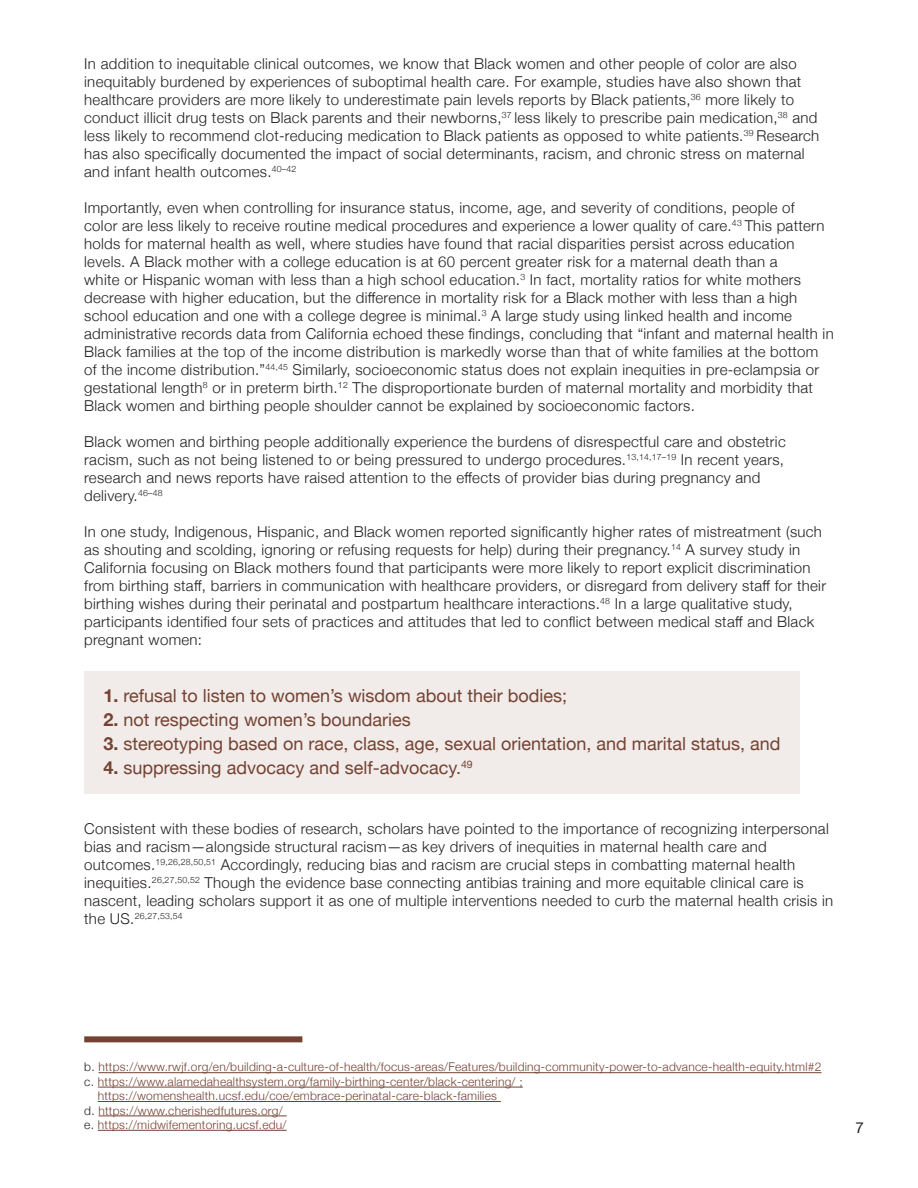
<style>
.page{position:relative;width:918px;height:1188px;background:#fff}
.page>*{position:absolute;margin:0;border:0;box-sizing:border-box;transform-origin:0 0}
.t1{font:18px "Helvetica Neue";color:#744232}
.t2{font:300 15px/18px "Helvetica Neue";letter-spacing:.02em;color:#231f20}
.t3{font:15px "Helvetica Neue";color:#231f20}
.t4{font:300 12px "Helvetica Neue";letter-spacing:.02em;color:#744232}
.t5{font:300 8.7px "Helvetica Neue";letter-spacing:.02em;color:#231f20}
.s1{font-weight:700}
.s2{font-size:15px}
.s3{color:#231f20}
</style>
<div class="page">
<div style="left:84px;top:672px;width:716px;height:122px;background:#f1ecea"></div>
<div style="left:84px;top:1036px;width:218px;height:6px;background:#744232"></div>
<hr style="left:99px;top:1072px;width:723px;height:1px;background:#744232">
<hr style="left:98px;top:1087px;width:425px;height:1px;background:#744232">
<hr style="left:98px;top:1101px;width:403px;height:1px;background:#744232">
<hr style="left:99px;top:1116px;width:188px;height:1px;background:#744232">
<hr style="left:98px;top:1130px;width:189px;height:1px;background:#744232">
<p class="t2" style="left:84px;top:53px;width:737px">In addition to inequitable clinical outcomes, we know that Black women and other people of color are also inequitably burdened by experiences of suboptimal health care. For example, studies have also shown that healthcare providers are more likely to underestimate pain levels reports by Black patients,<sup>36</sup> more likely to conduct illicit drug tests on Black parents and their newborns,<sup>37</sup> less likely to prescribe pain medication,<sup>38</sup> and less likely to recommend clot-reducing medication to Black patients as opposed to white patients.<sup>39</sup> Research has also specifically documented the impact of social determinants, racism, and chronic stress on maternal and infant health outcomes.<sup>40–42</sup></p>
<p class="t2" style="left:84px;top:197px;width:751px">Importantly, even when controlling for insurance status, income, age, and severity of conditions, people of<br>color are less likely to receive routine medical procedures and experience a lower quality of care.<sup>43</sup> This pattern holds for maternal health as well, where studies have found that racial disparities persist across education levels. A Black mother with a college education is at 60 percent greater risk for a maternal death than a<br>white or Hispanic woman with less than a high school education.<sup>3</sup> In fact, mortality ratios for white mothers decrease with higher education, but the difference in mortality risk for a Black mother with less than a high school education and one with a college degree is minimal.<sup>3</sup> A large study using linked health and income administrative records data from California echoed these findings, concluding that “infant and maternal health in Black families at the top of the income distribution is markedly worse than that of white families at the bottom of the income distribution.”<sup>44,45</sup> Similarly, socioeconomic status does not explain inequities in pre-eclampsia or gestational length<sup>8</sup> or in preterm birth.<sup>12</sup> The disproportionate burden of maternal mortality and morbidity that Black women and birthing people shoulder cannot be explained by socioeconomic factors.</p>
<p class="t2" style="left:84px;top:431px;width:703px">Black women and birthing people additionally experience the burdens of disrespectful care and obstetric racism, such as not being listened to or being pressured to undergo procedures.<sup>13,14,17–19</sup> In recent years, research and news reports have raised attention to the effects of provider bias during pregnancy and delivery.<sup>46–48</sup></p>
<p class="t2" style="left:84px;top:521px;width:743px">In one study, Indigenous, Hispanic, and Black women reported significantly higher rates of mistreatment (such as shouting and scolding, ignoring or refusing requests for help) during their pregnancy.<sup>14</sup> A survey study in California focusing on Black mothers found that participants were more likely to report explicit discrimination from birthing staff, barriers in communication with healthcare providers, or disregard from delivery staff for their birthing wishes during their perinatal and postpartum healthcare interactions.<sup>48</sup> In a large qualitative study, participants identified four sets of practices and attitudes that led to conflict between medical staff and Black pregnant women:</p>
<p class="t1" style="left:104px;top:683px;width:465px"><span class="s1">1.</span> refusal to listen to women’s wisdom about their bodies;</p>
<p class="t1" style="left:104px;top:707px;width:309px"><span class="s1">2.</span> not respecting women’s boundaries</p>
<p class="t1" style="left:104px;top:731px;width:678px"><span class="s1">3.</span> stereotyping based on race, class, age, sexual orientation, and marital status, and</p>
<p class="t1" style="left:104px;top:755px;width:371px"><span class="s1">4.</span> suppressing advocacy and self-advocacy.<sup>49</sup></p>
<p class="t2" style="left:84px;top:818px;width:751px">Consistent with these bodies of research, scholars have pointed to the importance of recognizing interpersonal bias and racism—alongside structural racism—as key drivers of inequities in maternal health care and outcomes.<sup>19,26,28,50,51</sup> Accordingly, reducing bias and racism are crucial steps in combatting maternal health inequities.<sup>26,27,50,52</sup> Though the evidence base connecting antibias training and more equitable clinical care is nascent, leading scholars support it as one of multiple interventions needed to curb the maternal health crisis in</p>
<p class="t5" style="left:84px;top:909px;width:100px"><span class="s2">the US.</span>26,27,53,54</p>
<p class="t4" style="left:84px;top:1058px;width:739px"><span class="s3">b.</span> https://www.rwjf.org/en/building-a-culture-of-health/focus-areas/Features/building-community-power-to-advance-health-equity.html#2</p>
<p class="t4" style="left:84px;top:1072px;width:440px"><span class="s3">c.</span> https://www.alamedahealthsystem.org/family-birthing-center/black-centering/ ;</p>
<p class="t4" style="left:98px;top:1086px;width:401px">https://womenshealth.ucsf.edu/coe/embrace-perinatal-care-black-families</p>
<p class="t4" style="left:84px;top:1101px;width:200px"><span class="s3">d.</span> https://www.cherishedfutures.org/</p>
<p class="t4" style="left:84px;top:1115px;width:204px"><span class="s3">e.</span> https://midwifementoring.ucsf.edu/</p>
<p class="t3" style="left:856px;top:1117px;width:10px">7</p>
</div>
